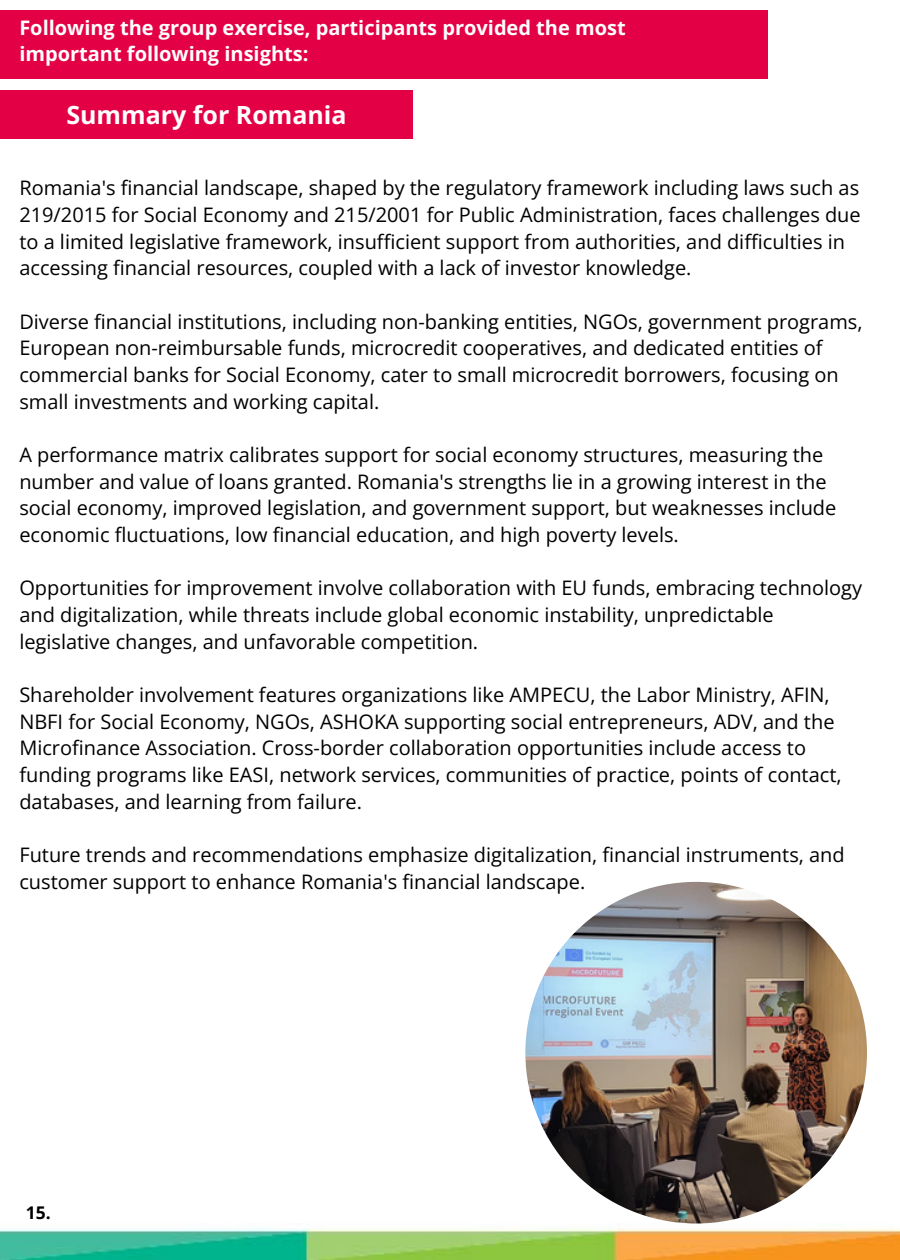
<style>
.page{position:relative;width:900px;height:1260px;background:#fff}
.page>*{position:absolute;margin:0;border:0;box-sizing:border-box;transform-origin:0 0}
.t1{font:700 25px "Open Sans";color:#fff}
.t2{font:20px/26.8px "Open Sans";color:#000}
.t3{font:700 20px/26.8px "Open Sans";color:#fff}
.t4{font:700 17.5px "Open Sans";color:#000}
</style>
<div class="page">
<img style="left:0;top:1227px;width:900px;height:32px">
<div style="left:0;top:11px;width:767px;height:67px;background:#e30045"></div>
<div style="left:0;top:90px;width:413px;height:49px;background:#e30045"></div>
<img style="left:525px;top:882px;width:342px;height:342px;border-radius:50%">
<p class="t3" style="left:19px;top:13px;width:608px">Following the group exercise, participants provided the most important following insights:</p>
<p class="t1" style="left:66px;top:98px;width:282px">Summary for Romania</p>
<p class="t2" style="left:19px;top:174px;width:843px">Romania's financial landscape, shaped by the regulatory framework including laws such as 219/2015 for Social Economy and 215/2001 for Public Administration, faces challenges due to a limited legislative framework, insufficient support from authorities, and difficulties in accessing financial resources, coupled with a lack of investor knowledge.</p>
<p class="t2" style="left:19px;top:308px;width:845px">Diverse financial institutions, including non-banking entities, NGOs, government programs, European non-reimbursable funds, microcredit cooperatives, and dedicated entities of commercial banks for Social Economy, cater to small microcredit borrowers, focusing on small investments and working capital.</p>
<p class="t2" style="left:19px;top:441px;width:819px">A performance matrix calibrates support for social economy structures, measuring the number and value of loans granted. Romania's strengths lie in a growing interest in the social economy, improved legislation, and government support, but weaknesses include economic fluctuations, low financial education, and high poverty levels.</p>
<p class="t2" style="left:19px;top:574px;width:844px">Opportunities for improvement involve collaboration with EU funds, embracing technology and digitalization, while threats include global economic instability, unpredictable legislative changes, and unfavorable competition.</p>
<p class="t2" style="left:19px;top:681px;width:824px">Shareholder involvement features organizations like AMPECU, the Labor Ministry, AFIN, NBFI for Social Economy, NGOs, ASHOKA supporting social entrepreneurs, ADV, and the Microfinance Association. Cross-border collaboration opportunities include access to funding programs like EASI, network services, communities of practice, points of contact, databases, and learning from failure.</p>
<p class="t2" style="left:19px;top:841px;width:827px">Future trends and recommendations emphasize digitalization, financial instruments, and customer support to enhance Romania's financial landscape.</p>
<p class="t4" style="left:26px;top:1201px;width:26px">15.</p>
</div>
